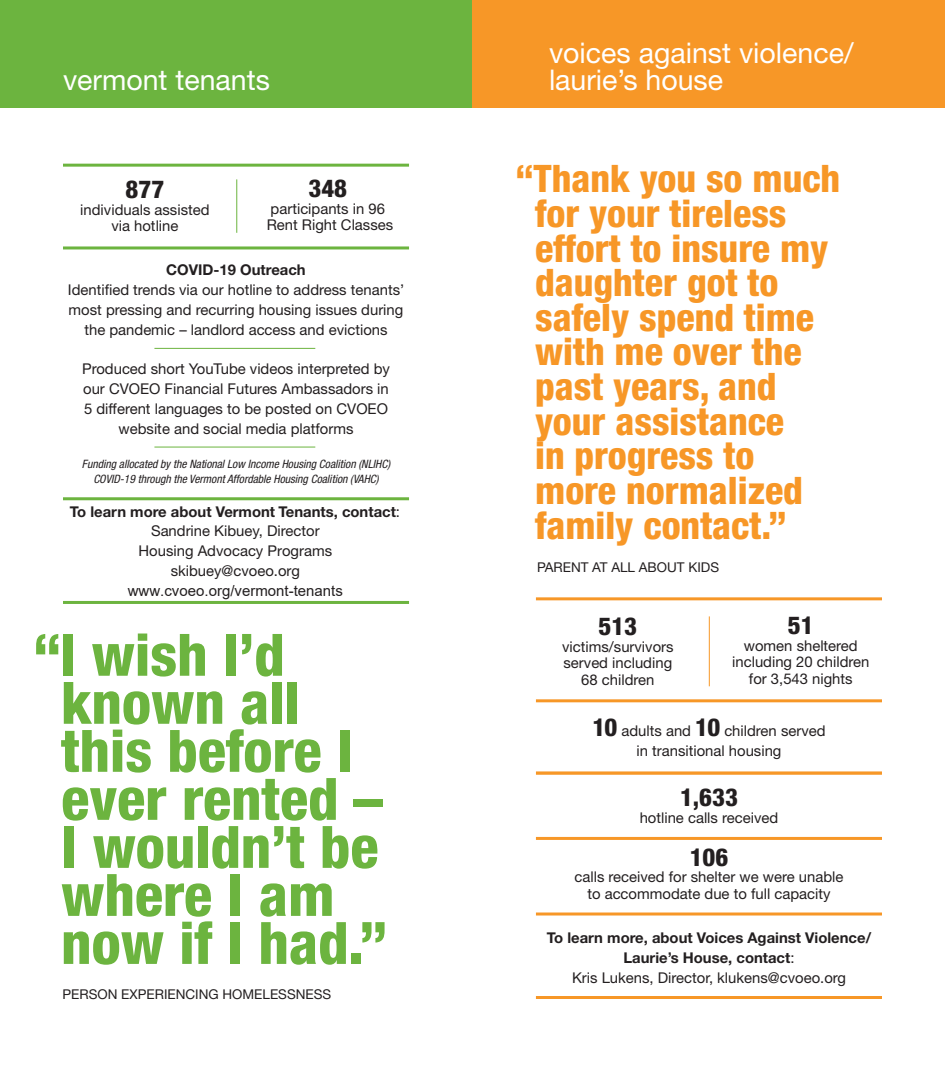
<style>
.page{position:relative;width:945px;height:1080px;background:#fff}
.page>*{position:absolute;margin:0;border:0;box-sizing:border-box;transform-origin:0 0}
.t1{font:800 condensed 58.5px/48px "Helvetica Neue LT Std";color:#6cb43f}
.t2{font:800 condensed 37.95px/34.7px "Helvetica Neue LT Std";color:#f79727}
.t3{font:28.5px/27px "Helvetica Neue LT Std";color:#fff}
.t4{font:800 condensed 24.75px "Helvetica Neue LT Std";color:#231f20}
.t5{font:15px "Arial";color:#231f20}
.t6{font:14.85px/19.8px "Helvetica Neue LT Std";color:#231f20;text-align:center}
.t7{font:700 14.85px/19.8px "Helvetica Neue LT Std";color:#231f20;text-align:center}
.t8{font:13.5px "Helvetica Neue LT Std";color:#231f20}
.t9{font:italic condensed 11.55px/14.9px "Helvetica Neue LT Std";color:#231f20;text-align:center}
.s1{font-weight:700}
.s2{font-weight:800;font-stretch:condensed;font-size:24.75px}
.s3{font-weight:400}
</style>
<div class="page">
<div style="left:0;top:0;width:472px;height:108px;background:#6cb43f"></div>
<hr style="left:63px;top:164px;width:346px;height:3px;background:#6cb43f">
<hr style="left:63px;top:246px;width:346px;height:3px;background:#6cb43f">
<hr style="left:236px;top:179px;width:1px;height:54px;background:#6cb43f">
<hr style="left:154px;top:348px;width:161px;height:1px;background:#6cb43f">
<hr style="left:154px;top:447px;width:161px;height:1px;background:#6cb43f">
<hr style="left:63px;top:601px;width:346px;height:3px;background:#6cb43f">
<hr style="left:63px;top:497px;width:346px;height:3px;background:#6cb43f">
<div style="left:472px;top:0;width:473px;height:108px;background:#f79727"></div>
<hr style="left:536px;top:837px;width:346px;height:3px;background:#f79727">
<svg style="left:536px;top:771px;width:346px;height:4px"></svg>
<hr style="left:536px;top:913px;width:346px;height:3px;background:#f79727">
<hr style="left:536px;top:699px;width:346px;height:3px;background:#f79727">
<hr style="left:536px;top:597px;width:346px;height:3px;background:#f79727">
<hr style="left:709px;top:616px;width:1px;height:70px;background:#f79727">
<hr style="left:536px;top:996px;width:346px;height:3px;background:#f79727">
<h3 class="t3" style="left:63px;top:66px;width:208px">vermont tenants</h3>
<h3 class="t4" style="left:126px;top:174px;width:40px">877</h3>
<p class="t6" style="left:80px;top:201px;width:131px;line-height:16.5px">individuals assisted via hotline</p>
<h3 class="t4" style="left:309px;top:173px;width:40px">348</h3>
<p class="t6" style="left:267px;top:200px;width:128px;line-height:16.5px;text-align:left">participants in 96<br>Rent Right Classes</p>
<p class="t7" style="left:166px;top:260px;width:141px">COVID-19 Outreach</p>
<p class="t6" style="left:68px;top:280px;width:338px">Identified trends via our hotline to address tenants’ most pressing and recurring housing issues during the pandemic – landlord access and evictions</p>
<p class="t6" style="left:82px;top:359px;width:309px">Produced short YouTube videos interpreted by our CVOEO Financial Futures Ambassadors in 5 different languages to be posted on CVOEO website and social media platforms</p>
<p class="t9" style="left:82px;top:457px;width:310px">Funding allocated by the National Low Income Housing Coalition (NLIHC)<br>COVID-19 through the Vermont Affordable Housing Coalition (VAHC)</p>
<p class="t6" style="left:70px;top:501px;width:332px"><span class="s1">To learn more about Vermont Tenants, contact</span>:<br>Sandrine Kibuey, Director<br>Housing Advocacy Programs<br>skibuey@cvoeo.org</p>
<p class="t5" style="left:128px;top:580px;width:217px">www.cvoeo.org/vermont-tenants</p>
<h1 class="t1" style="left:61px;top:630px;width:328px;text-indent:-28px">“I wish I’d known all this before I ever rented –<br>I wouldn’t be where I am now if I had.”</h1>
<p class="t8" style="left:63px;top:986px;width:270px">PERSON EXPERIENCING HOMELESSNESS</p>
<h3 class="t3" style="left:549px;top:39px;width:306px">voices against violence/ laurie’s house</h3>
<h2 class="t2" style="left:535px;top:161px;width:307px;text-indent:-20px">“Thank you so much for your tireless effort to insure my daughter got to safely spend time with me over the past years, and your assistance<br>in progress to more normalized family contact.”</h2>
<p class="t8" style="left:537px;top:560px;width:184px">PARENT AT ALL ABOUT KIDS</p>
<h3 class="t4" style="left:599px;top:611px;width:40px">513</h3>
<p class="t6" style="left:562px;top:638px;width:113px;line-height:16.5px">victims/survivors served including<br>68 children</p>
<h3 class="t4" style="left:788px;top:610px;width:27px">51</h3>
<p class="t6" style="left:732px;top:637px;width:139px;line-height:16.5px">women sheltered including 20 children for 3,543 nights</p>
<p class="t6" style="left:592px;top:721px;width:235px"><span class="s2">10</span> adults and <span class="s2">10</span> children served in transitional housing</p>
<h3 class="t4" style="left:680px;top:782px;width:59px">1,633</h3>
<p class="t6" style="left:640px;top:807px;width:140px">hotline calls received</p>
<h3 class="t4" style="left:690px;top:842px;width:40px">106</h3>
<p class="t6" style="left:575px;top:868px;width:270px;line-height:16.5px">calls received for shelter we were unable to accommodate due to full capacity</p>
<p class="t7" style="left:547px;top:928px;width:326px">To learn more, about Voices Against Violence/<br>Laurie’s House, contact<span class="s3">:<br>Kris Lukens, Director, klukens@cvoeo.org</span></p>
</div>
